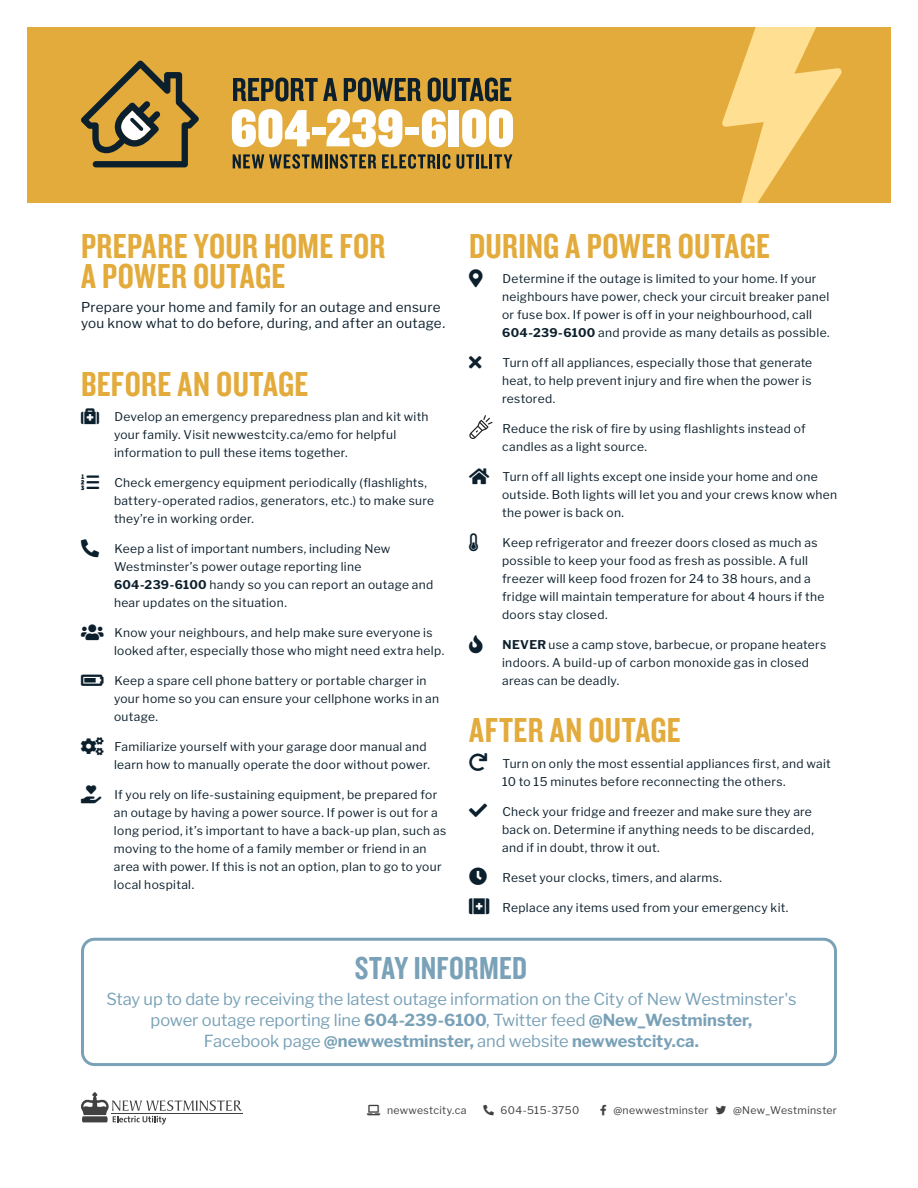
<style>
.page{position:relative;width:918px;height:1188px;background:#fff}
.page>*{position:absolute;margin:0;border:0;box-sizing:border-box;transform-origin:0 0}
.t1{font:36px/30px "Knockout HTF49 Liteweight";letter-spacing:.01em;color:#e3ab3b}
.t2{font:33px "Knockout HTF49 Liteweight";letter-spacing:.005em;color:#79a1b7}
.t3{font:16.5px/21px "Libre Franklin";letter-spacing:-.005em;color:#79a1b7;text-align:center}
.t4{font:13.5px/16.5px "Libre Franklin";letter-spacing:.02em;color:#0c1f2c}
.t5{font:12px/18px "Libre Franklin";letter-spacing:.025em;color:#0c1f2c}
.t6{font:10.5px "Libre Franklin";letter-spacing:.03em;color:#414142}
.s1{font-weight:700}
</style>
<div class="page">
<svg style="left:81px;top:938px;width:756px;height:128px"></svg>
<div style="left:27px;top:27px;width:864px;height:175px;background:#e3ab3b"></div>
<svg style="left:722px;top:27px;width:120px;height:175px"></svg>
<svg style="left:81px;top:1092px;width:161px;height:33px"></svg>
<hr style="left:111px;top:1113px;width:132px;height:1px;background:#414142">
<svg style="left:233px;top:154px;width:143px;height:15px"></svg>
<svg style="left:382px;top:154px;width:68px;height:15px"></svg>
<svg style="left:457px;top:154px;width:17px;height:15px"></svg>
<hr style="left:476px;top:154px;width:3px;height:14px;background:#0c1f2c">
<svg style="left:481px;top:154px;width:31px;height:14px"></svg>
<svg style="left:81px;top:60px;width:118px;height:107px"></svg>
<svg style="left:232px;top:109px;width:78px;height:38px"></svg>
<div style="left:312px;top:127px;width:14px;height:7px;background:#fff"></div>
<svg style="left:327px;top:109px;width:75px;height:38px"></svg>
<div style="left:405px;top:127px;width:14px;height:7px;background:#fff"></div>
<svg style="left:422px;top:109px;width:24px;height:38px"></svg>
<div style="left:449px;top:110px;width:10px;height:36px;background:#fff"></div>
<svg style="left:462px;top:109px;width:51px;height:38px"></svg>
<svg style="left:233px;top:78px;width:104px;height:24px"></svg>
<svg style="left:344px;top:78px;width:77px;height:24px"></svg>
<svg style="left:428px;top:78px;width:83px;height:24px"></svg>
<svg style="left:469px;top:415px;width:24px;height:24px"></svg>
<h1 class="t1" style="left:81px;top:232px;width:306px">PREPARE YOUR HOME FOR<br>A POWER OUTAGE</h1>
<p class="t4" style="left:81px;top:299px;width:366px">Prepare your home and family for an outage and ensure you know what to do before, during, and after an outage.</p>
<h1 class="t1" style="left:81px;top:370px;width:229px">BEFORE AN OUTAGE</h1>
<p class="t5" style="left:114px;top:408px;width:316px">Develop an emergency preparedness plan and kit with your family. Visit newwestcity.ca/emo for helpful information to pull these items together.</p>
<p class="t5" style="left:114px;top:474px;width:322px">Check emergency equipment periodically (flashlights, battery-operated radios, generators, etc.) to make sure they’re in working order.</p>
<p class="t5" style="left:114px;top:540px;width:321px">Keep a list of important numbers, including New Westminster’s power outage reporting line <span class="s1">604-239-6100</span> handy so you can report an outage and hear updates on the situation.</p>
<p class="t5" style="left:114px;top:624px;width:332px">Know your neighbours, and help make sure everyone is looked after, especially those who might need extra help.</p>
<p class="t5" style="left:114px;top:672px;width:327px">Keep a spare cell phone battery or portable charger in your home so you can ensure your cellphone works in an outage.</p>
<p class="t5" style="left:114px;top:738px;width:317px">Familiarize yourself with your garage door manual and learn how to manually operate the door without power.</p>
<p class="t5" style="left:114px;top:786px;width:334px">If you rely on life-sustaining equipment, be prepared for an outage by having a power source. If power is out for a long period, it’s important to have a back-up plan, such as moving to the home of a family member or friend in an area with power. If this is not an option, plan to go to your local hospital.</p>
<h1 class="t1" style="left:469px;top:232px;width:302px">DURING A POWER OUTAGE</h1>
<p class="t5" style="left:502px;top:270px;width:329px">Determine if the outage is limited to your home. If your neighbours have power, check your circuit breaker panel or fuse box. If power is off in your neighbourhood, call <span class="s1">604-239-6100</span> and provide as many details as possible.</p>
<p class="t5" style="left:502px;top:354px;width:312px;text-align:justify">Turn off all appliances, especially those that generate heat, to help prevent injury and fire when the power is restored.</p>
<p class="t5" style="left:502px;top:420px;width:305px">Reduce the risk of fire by using flashlights instead of candles as a light source.</p>
<p class="t5" style="left:502px;top:468px;width:337px">Turn off all lights except one inside your home and one outside. Both lights will let you and your crews know when the power is back on.</p>
<p class="t5" style="left:502px;top:534px;width:324px">Keep refrigerator and freezer doors closed as much as possible to keep your food as fresh as possible. A full freezer will keep food frozen for 24 to 38 hours, and a fridge will maintain temperature for about 4 hours if the doors stay closed.</p>
<p class="t5" style="left:502px;top:636px;width:326px"><span class="s1">NEVER</span> use a camp stove, barbecue, or propane heaters indoors. A build-up of carbon monoxide gas in closed areas can be deadly.</p>
<h1 class="t1" style="left:469px;top:716px;width:213px">AFTER AN OUTAGE</h1>
<p class="t5" style="left:502px;top:755px;width:330px">Turn on only the most essential appliances first, and wait<br>10 to 15 minutes before reconnecting the others.</p>
<p class="t5" style="left:502px;top:803px;width:313px">Check your fridge and freezer and make sure they are back on. Determine if anything needs to be discarded, and if in doubt, throw it out.</p>
<p class="t5" style="left:503px;top:869px;width:221px">Reset your clocks, timers, and alarms.</p>
<p class="t5" style="left:503px;top:899px;width:287px">Replace any items used from your emergency kit.</p>
<h2 class="t2" style="left:355px;top:952px;width:174px">STAY INFORMED</h2>
<h3 class="t3" style="left:106px;top:988px;width:692px">Stay up to date by receiving the latest outage information on the City of New Westminster's power outage reporting line <span class="s1">604-239-6100</span>, Twitter feed <span class="s1">@New_Westminster,<br></span>Facebook page <span class="s1">@newwestminster,</span> and website <span class="s1">newwestcity.ca.</span></h3>
<p class="t6" style="left:387px;top:1104px;width:81px">newwestcity.ca</p>
<p class="t6" style="left:501px;top:1104px;width:80px">604-515-3750</p>
<p class="t6" style="left:613px;top:1104px;width:97px">@newwestminster</p>
<p class="t6" style="left:733px;top:1104px;width:105px">@New_Westminster</p>
</div>
